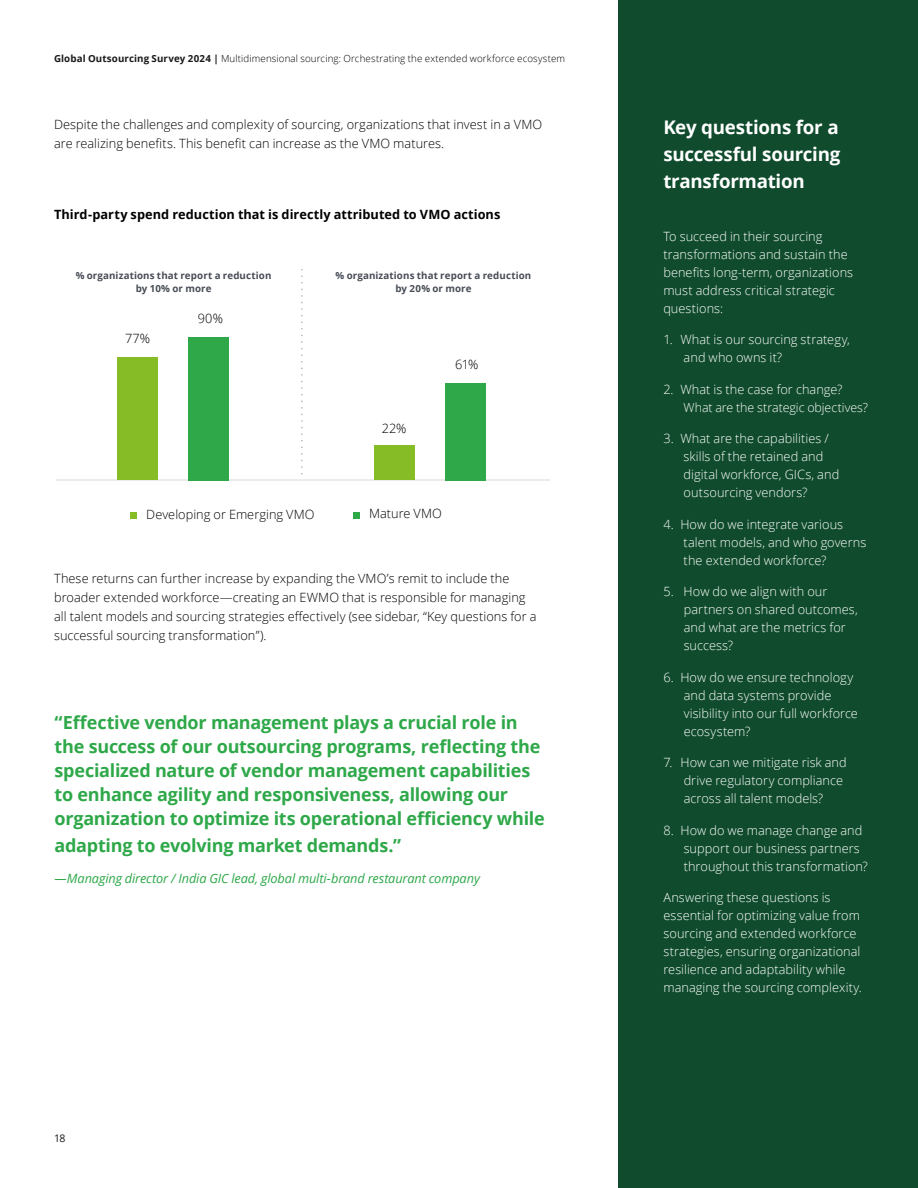
<style>
.page{position:relative;width:918px;height:1188px;background:#fff}
.page>*{position:absolute;margin:0;border:0;box-sizing:border-box;transform-origin:0 0}
.t1{font:700 18.75px/27px "Open Sans";letter-spacing:-.015em;color:#fff;text-align:justify}
.t2{font:700 18px/24px "Open Sans";letter-spacing:-.015em;color:#2ea849}
.t3{font:300 12.75px/18px "Open Sans";letter-spacing:.005em;color:#fff}
.t4{font:300 12.75px/18.8px "Open Sans";letter-spacing:.005em;color:#000}
.t5{font:italic 12.75px "Open Sans";letter-spacing:-.01em;color:#2ea849}
.t6{font:700 12.75px "Open Sans";letter-spacing:.005em;color:#000}
.t7{font:300 12.45px "Open Sans";letter-spacing:-.005em;color:#fff}
.t8{font:10.5px "Open Sans";color:#191918}
.t9{font:300 9.75px "Open Sans";letter-spacing:.015em;color:#000}
.t10{font:700 9.75px/12.8px "Open Sans";letter-spacing:.01em;color:#474c55;text-align:center}
.s1{font-weight:700;color:#191918}
</style>
<div class="page">
<div style="left:618px;top:0;width:300px;height:1188px;background:#0f4b2c"></div>
<svg style="left:131px;top:512px;width:6px;height:6px"></svg>
<svg style="left:354px;top:512px;width:6px;height:6px"></svg>
<svg style="left:301px;top:270px;width:2px;height:197px"></svg>
<hr style="left:56px;top:480px;width:494px;height:1px;background:#d7d8d6">
<div style="left:188px;top:337px;width:41px;height:143px;background:#2ea849"></div>
<div style="left:117px;top:358px;width:41px;height:122px;background:#86bc25"></div>
<div style="left:446px;top:383px;width:40px;height:97px;background:#2ea849"></div>
<div style="left:375px;top:445px;width:40px;height:35px;background:#86bc25"></div>
<p class="t9" style="left:54px;top:52px;width:513px"><span class="s1">Global Outsourcing Survey 2024 |</span> Multidimensional sourcing: Orchestrating the extended workforce ecosystem</p>
<p class="t4" style="left:54px;top:115px;width:490px">Despite the challenges and complexity of sourcing, organizations that invest in a VMO are realizing benefits. This benefit can increase as the VMO matures.</p>
<p class="t6" style="left:54px;top:205px;width:448px">Third-party spend reduction that is directly attributed to VMO actions</p>
<p class="t10" style="left:76px;top:269px;width:197px">% organizations that report a reduction by 10% or more</p>
<p class="t4" style="left:125px;top:329px;width:27px">77%</p>
<p class="t4" style="left:198px;top:308px;width:27px">90%</p>
<p class="t10" style="left:336px;top:269px;width:197px">% organizations that report a reduction by 20% or more</p>
<p class="t4" style="left:382px;top:419px;width:26px">22%</p>
<p class="t4" style="left:455px;top:355px;width:25px">61%</p>
<p class="t4" style="left:146px;top:504px;width:170px">Developing or Emerging VMO</p>
<p class="t4" style="left:369px;top:504px;width:74px">Mature VMO</p>
<p class="t4" style="left:54px;top:569px;width:484px">These returns can further increase by expanding the VMO’s remit to include the broader extended workforce—creating an EWMO that is responsible for managing all talent models and sourcing strategies effectively (see sidebar, “Key questions for a successful sourcing transformation”).</p>
<p class="t2" style="left:55px;top:710px;width:492px">“Effective vendor management plays a crucial role in the success of our outsourcing programs, reflecting the specialized nature of vendor management capabilities to enhance agility and responsiveness, allowing our organization to optimize its operational efficiency while</p>
<h2 class="t2" style="left:55px;top:833px;width:348px">adapting to evolving market demands.”</h2>
<p class="t5" style="left:55px;top:870px;width:427px">—Managing director / India GIC lead, global multi-brand restaurant company</p>
<p class="t8" style="left:54px;top:1131px;width:13px">18</p>
<h1 class="t1" style="left:663px;top:113px;width:179px">Key questions for a successful sourcing transformation</h1>
<p class="t3" style="left:663px;top:227px;width:191px">To succeed in their sourcing transformations and sustain the benefits long-term, organizations must address critical strategic questions:</p>
<p class="t3" style="left:684px;top:330px;width:168px;text-indent:-20px">1. What is our sourcing strategy, and who owns it?</p>
<p class="t3" style="left:663px;top:380px;width:181px">2. What is the case for change?</p>
<p class="t7" style="left:684px;top:399px;width:186px">What are the strategic objectives?</p>
<p class="t3" style="left:684px;top:429px;width:157px;text-indent:-20px">3. What are the capabilities / skills of the retained and digital workforce, GICs, and outsourcing vendors?</p>
<p class="t3" style="left:684px;top:515px;width:184px;text-indent:-20px">4. How do we integrate various talent models, and who governs the extended workforce?</p>
<p class="t3" style="left:684px;top:582px;width:176px;text-indent:-20px">5. How do we align with our partners on shared outcomes, and what are the metrics for success?</p>
<p class="t3" style="left:684px;top:668px;width:176px;text-indent:-20px">6. How do we ensure technology and data systems provide visibility into our full workforce ecosystem?</p>
<p class="t3" style="left:684px;top:753px;width:165px;text-indent:-20px">7. How can we mitigate risk and drive regulatory compliance across all talent models?</p>
<p class="t3" style="left:684px;top:821px;width:186px;text-indent:-20px">8. How do we manage change and support our business partners throughout this transformation?</p>
<p class="t3" style="left:663px;top:888px;width:200px">Answering these questions is essential for optimizing value from sourcing and extended workforce strategies, ensuring organizational resilience and adaptability while managing the sourcing complexity.</p>
</div>
